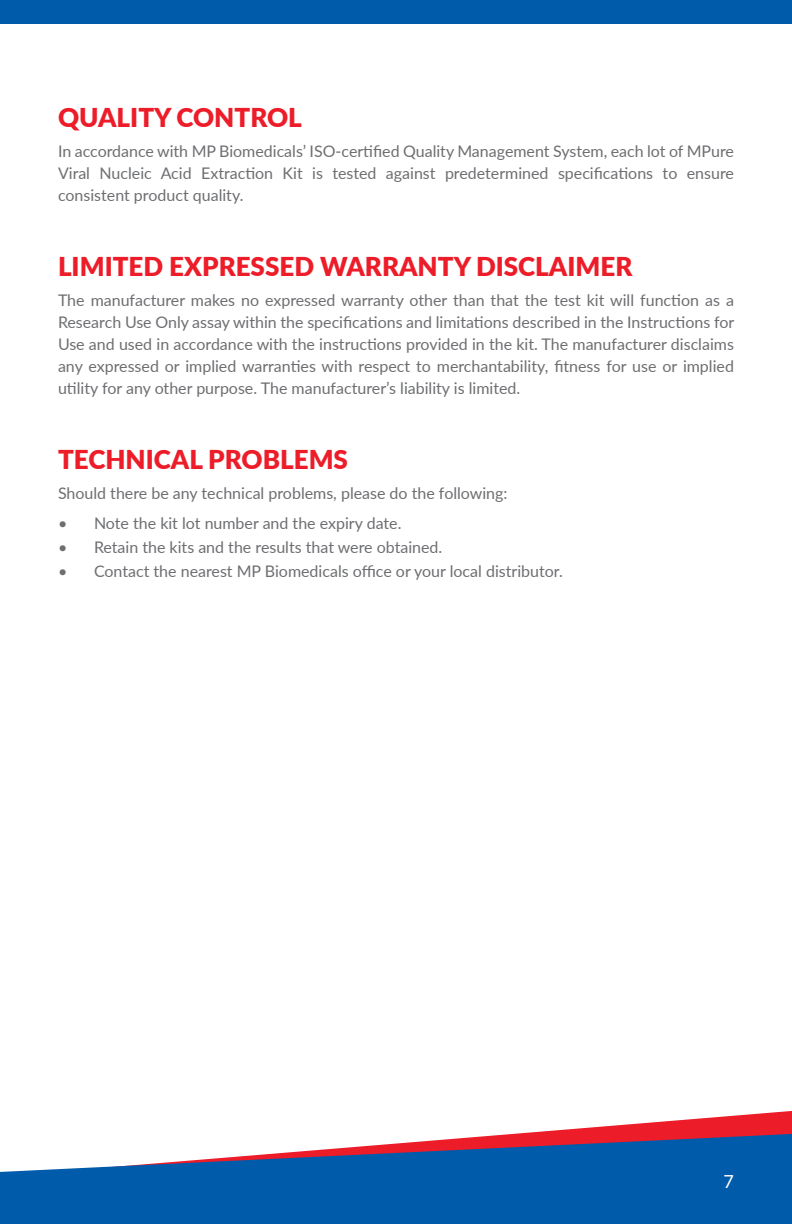
<style>
.page{position:relative;width:792px;height:1224px;background:#fff}
.page>*{position:absolute;margin:0;border:0;box-sizing:border-box;transform-origin:0 0}
.t1{font:900 26px "Lato";color:#ed1c29}
.t2{font:18px "Lato";color:#fff}
.t3{font:16px/22px "Lato";color:#6d6e71;text-align:justify}
</style>
<div class="page">
<div style="left:0;top:0;width:792px;height:24px;background:#005baa"></div>
<svg style="left:525px;top:1111px;width:267px;height:22px"></svg>
<svg style="left:0;top:1133px;width:792px;height:91px;fill:#005baa"></svg>
<h1 class="t1" style="left:58px;top:98px;width:245px">QUALITY CONTROL</h1>
<p class="t3" style="left:58px;top:139px;width:677px">In accordance with MP Biomedicals’ ISO-certified Quality Management System, each lot of MPure Viral Nucleic Acid Extraction Kit is tested against predetermined specifications to ensure consistent product quality.</p>
<h1 class="t1" style="left:58px;top:247px;width:576px">LIMITED EXPRESSED WARRANTY DISCLAIMER</h1>
<p class="t3" style="left:58px;top:289px;width:678px">The manufacturer makes no expressed warranty other than that the test kit will function as a Research Use Only assay within the specifications and limitations described in the Instructions for Use and used in accordance with the instructions provided in the kit. The manufacturer disclaims any expressed or implied warranties with respect to merchantability, fitness for use or implied utility for any other purpose. The manufacturer’s liability is limited.</p>
<h1 class="t1" style="left:58px;top:440px;width:292px">TECHNICAL PROBLEMS</h1>
<p class="t3" style="left:58px;top:482px;width:451px">Should there be any technical problems, please do the following:</p>
<p class="t3" style="left:58px;top:512px;width:345px">• Note the kit lot number and the expiry date.</p>
<p class="t3" style="left:58px;top:536px;width:386px">• Retain the kits and the results that were obtained.</p>
<p class="t3" style="left:58px;top:560px;width:506px">• Contact the nearest MP Biomedicals office or your local distributor.</p>
<p class="t2" style="left:724px;top:1169px;width:12px">7</p>
</div>
